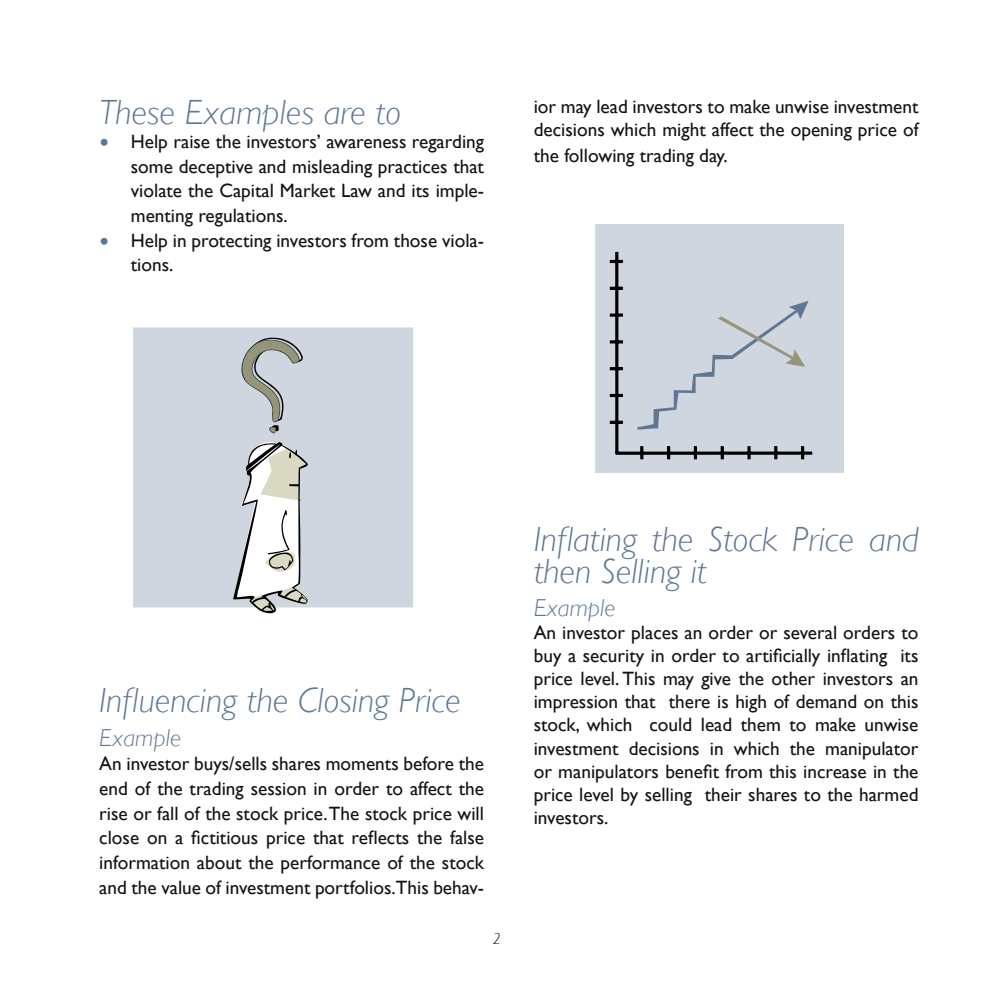
<style>
.page{position:relative;width:993px;height:993px;background:#fff}
.page>*{position:absolute;margin:0;border:0;box-sizing:border-box;transform-origin:0 0}
.t1{font:italic 300 35px/32.4px "Gill Sans";color:#607794}
.t2{font:italic 300 24.5px "Gill Sans";color:#607794}
.t3{font:19.25px/24.7px "Gill Sans";color:#141414;text-align:justify}
.t4{font:italic 300 15.75px "Gill Sans";color:#000}
.s1{font-family:"Minion Pro";font-size:26.25px;color:#607794}
</style>
<div class="page">
<div style="left:133px;top:327px;width:280px;height:280px;background:#cfd6df"></div>
<svg style="left:232px;top:336px;width:78px;height:277px"></svg>
<div style="left:595px;top:224px;width:248px;height:248px;background:#cfd6df"></div>
<svg style="left:609px;top:260px;width:13px;height:3px"></svg>
<div style="left:615px;top:252px;width:3px;height:201px;border:2px solid #000"></div>
<div style="left:609px;top:286px;width:13px;height:4px;border:2px solid #000"></div>
<svg style="left:609px;top:313px;width:13px;height:3px"></svg>
<svg style="left:609px;top:340px;width:13px;height:3px"></svg>
<svg style="left:609px;top:367px;width:13px;height:3px"></svg>
<svg style="left:609px;top:394px;width:13px;height:3px"></svg>
<div style="left:609px;top:420px;width:13px;height:4px;border:2px solid #000"></div>
<div style="left:800px;top:446px;width:4px;height:13px;border:2px solid #000"></div>
<div style="left:615px;top:451px;width:197px;height:3px;border:2px solid #000"></div>
<svg style="left:774px;top:446px;width:3px;height:13px"></svg>
<svg style="left:747px;top:446px;width:3px;height:13px"></svg>
<svg style="left:720px;top:446px;width:3px;height:13px"></svg>
<svg style="left:693px;top:446px;width:3px;height:13px"></svg>
<div style="left:666px;top:446px;width:4px;height:13px;border:2px solid #000"></div>
<svg style="left:640px;top:446px;width:3px;height:13px"></svg>
<svg style="left:637px;top:301px;width:171px;height:128px"></svg>
<h1 class="t1" style="left:99px;top:95px;width:303px">These Examples are to</h1>
<p class="t3" style="left:131px;top:130px;width:354px;text-indent:-32px"><span class="s1">•</span> Help raise the investors’ awareness regarding some deceptive and misleading practices that violate the Capital Market Law and its imple&shy;menting regulations.</p>
<p class="t3" style="left:131px;top:228px;width:354px;text-indent:-32px"><span class="s1">•</span> Help in protecting investors from those viola&shy;tions.</p>
<p class="t3" style="left:533px;top:95px;width:386px;line-height:23.1px">ior may lead investors to make unwise investment decisions which might affect the opening price of</p>
<p class="t3" style="left:533px;top:143px;width:195px">the following trading day.</p>
<h1 class="t1" style="left:99px;top:683px;width:363px">Influencing the Closing Price</h1>
<p class="t2" style="left:99px;top:723px;width:83px">Example</p>
<p class="t3" style="left:99px;top:751px;width:386px">An investor buys/sells shares moments before the end of the trading session in order to affect the rise or fall of the stock price. The stock price will close on a fictitious price that reflects the false information about the performance of the stock and the value of investment portfolios.This behav-</p>
<p class="t4" style="left:492px;top:929px;width:10px">2</p>
<h1 class="t1" style="left:533px;top:522px;width:386px">Inflating the Stock Price and then Selling it</h1>
<p class="t2" style="left:533px;top:593px;width:83px">Example</p>
<p class="t3" style="left:533px;top:621px;width:386px;line-height:23.1px">An investor places an order or several orders to buy a security in order to artificially inflating its price level. This may give the other investors an impression that there is high of demand on this stock, which could lead them to make unwise investment decisions in which the manipulator or manipulators benefit from this increase in the price level by selling their shares to the harmed investors.</p>
</div>
